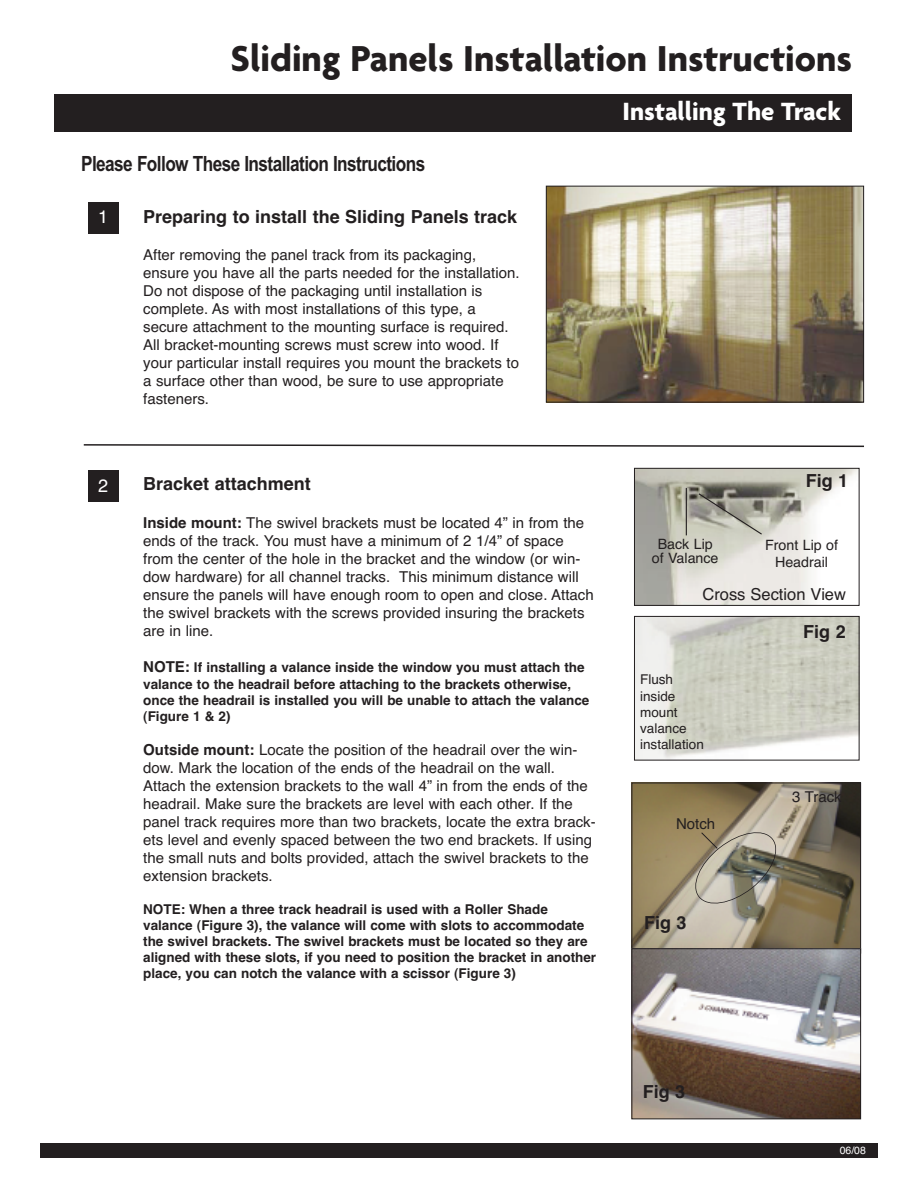
<style>
.page{position:relative;width:918px;height:1188px;background:#fff}
.page>*{position:absolute;margin:0;border:0;box-sizing:border-box;transform-origin:0 0}
.t1{font:700 39px "Agenda";color:#231f20}
.t2{font:700 27px "Agenda";color:#fff}
.t3{font:700 21px "Arial Narrow";letter-spacing:-.025em;color:#231f20}
.t4{font:700 18px "Helvetica";color:#231f20}
.t5{font:18px "Helvetica";color:#fff}
.t6{font:16.5px "Helvetica";color:#231f20}
.t7{font:15px/18px "Helvetica";color:#231f20}
.t8{font:14.25px/13.5px "Helvetica";color:#231f20;text-align:center}
.t9{font:700 13.5px/16.2px "Helvetica";color:#231f20}
.t10{font:13.5px/16.2px "Helvetica";color:#231f20}
.t11{font:10.5px "Helvetica";color:#fff}
.s1{font-weight:700}
.s2{font-size:15px}
</style>
<div class="page">
<div style="left:55px;top:95px;width:797px;height:37px;background:#231f20"></div>
<div style="left:40px;top:1143px;width:838px;height:15px;background:#231f20"></div>
<div style="left:88px;top:202px;width:31px;height:32px;background:#231f20"></div>
<div style="left:88px;top:470px;width:31px;height:32px;background:#231f20"></div>
<svg style="left:83px;top:444px;width:781px;height:4px"></svg>
<img style="left:636px;top:470px;width:222px;height:134px">
<div style="left:634px;top:468px;width:226px;height:138px;border:1px solid #231f20"></div>
<img style="left:636px;top:618px;width:222px;height:140px">
<div style="left:634px;top:616px;width:226px;height:144px;border:1px solid #231f20"></div>
<img style="left:548px;top:188px;width:314px;height:213px">
<div style="left:546px;top:186px;width:318px;height:217px;border:1px solid #231f20"></div>
<hr style="left:686px;top:488px;width:1px;height:47px;background:#231f20">
<svg style="left:697px;top:492px;width:66px;height:44px;background:#a2a196"></svg>
<img style="left:634px;top:785px;width:225px;height:163px">
<div style="left:632px;top:783px;width:229px;height:171px;border:1px solid #231f20"></div>
<img style="left:634px;top:950px;width:225px;height:167px">
<div style="left:632px;top:948px;width:229px;height:171px;border:1px solid #231f20"></div>
<svg style="left:690px;top:828px;width:92px;height:80px;background:#9f9886"></svg>
<h1 class="t1" style="left:231px;top:35px;width:623px">Sliding Panels Installation Instructions</h1>
<h2 class="t2" style="left:623px;top:95px;width:220px">Installing The Track</h2>
<h3 class="t3" style="left:81px;top:151px;width:346px">Please Follow These Installation Instructions</h3>
<p class="t5" style="left:98px;top:207px;width:12px">1</p>
<p class="t4" style="left:143px;top:206px;width:376px">Preparing to install the Sliding Panels track</p>
<p class="t7" style="left:143px;top:246px;width:378px">After removing the panel track from its packaging, ensure you have all the parts needed for the installation.<br>Do not dispose of the packaging until installation is complete. As with most installations of this type, a secure attachment to the mounting surface is required.<br>All bracket-mounting screws must screw into wood. If your particular install requires you mount the brackets to a surface other than wood, be sure to use appropriate fasteners.</p>
<p class="t5" style="left:98px;top:475px;width:12px">2</p>
<p class="t4" style="left:143px;top:474px;width:169px">Bracket attachment</p>
<p class="t7" style="left:143px;top:514px;width:452px"><span class="s1">Inside mount:</span> The swivel brackets must be located 4” in from the ends of the track. You must have a minimum of 2 1/4” of space from the center of the hole in the bracket and the window (or win&shy;dow hardware) for all channel tracks. This minimum distance will ensure the panels will have enough room to open and close. Attach the swivel brackets with the screws provided insuring the brackets are in line.</p>
<p class="t9" style="left:143px;top:659px;width:448px"><span class="s2">NOTE:</span> If installing a valance inside the window you must attach the valance to the headrail before attaching to the brackets otherwise, once the headrail is installed you will be unable to attach the valance (Figure 1 &amp; 2)</p>
<p class="t7" style="left:143px;top:740px;width:454px"><span class="s1">Outside mount:</span> Locate the position of the headrail over the win&shy;dow. Mark the location of the ends of the headrail on the wall.<br>Attach the extension brackets to the wall 4” in from the ends of the headrail. Make sure the brackets are level with each other. If the panel track requires more than two brackets, locate the extra brack&shy;ets level and evenly spaced between the two end brackets. If using the small nuts and bolts provided, attach the swivel brackets to the extension brackets.</p>
<p class="t9" style="left:143px;top:901px;width:454px">NOTE: When a three track headrail is used with a Roller Shade valance (Figure 3), the valance will come with slots to accommodate the swivel brackets. The swivel brackets must be located so they are aligned with these slots, if you need to position the bracket in another place, you can notch the valance with a scissor (Figure 3)</p>
<p class="t4" style="left:806px;top:470px;width:44px">Fig 1</p>
<p class="t8" style="left:652px;top:538px;width:68px">Back Lip of Valance</p>
<p class="t8" style="left:765px;top:536px;width:74px;line-height:17.1px">Front Lip of<br>Headrail</p>
<p class="t6" style="left:702px;top:585px;width:145px">Cross Section View</p>
<p class="t10" style="left:640px;top:672px;width:65px">Flush inside mount valance installation</p>
<p class="t7" style="left:676px;top:815px;width:41px">Notch</p>
<p class="t4" style="left:644px;top:913px;width:44px">Fig 3</p>
<p class="t4" style="left:643px;top:1082px;width:44px">Fig 3</p>
<p class="t4" style="left:803px;top:622px;width:44px">Fig 2</p>
<p class="t7" style="left:792px;top:788px;width:51px">3 Track</p>
<p class="t11" style="left:840px;top:1145px;width:28px">06/08</p>
</div>
